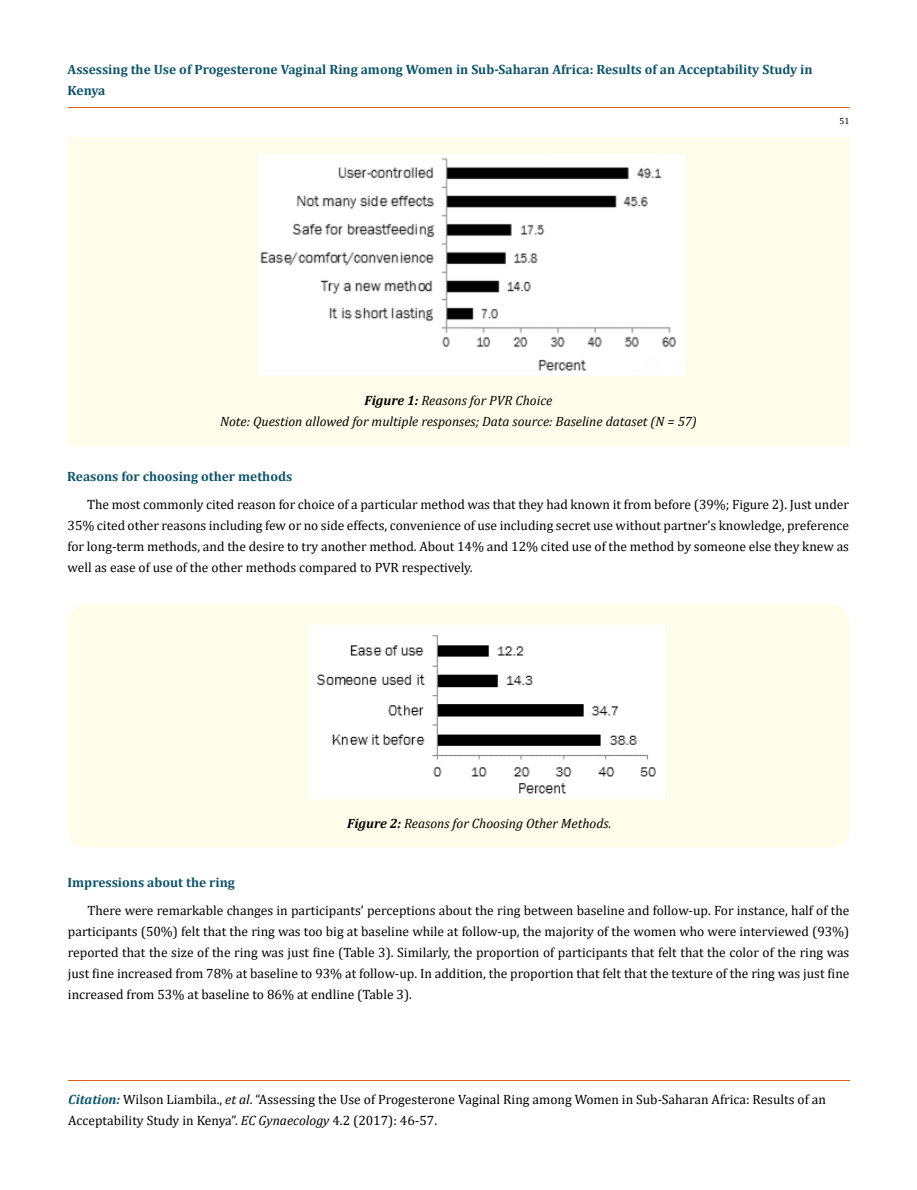
<style>
.page{position:relative;width:917px;height:1190px;background:#fff}
.page>*{position:absolute;margin:0;border:0;box-sizing:border-box;transform-origin:0 0}
.t1{font:13.5px/21px "Cambria";color:#000;text-align:justify}
.t2{font:700 13.5px/21px "Cambria";color:#0e546a}
.t3{font:italic 13.5px/21px "Cambria";color:#000;text-align:center}
.t4{font:9px "Cambria";color:#000}
.s1{font-weight:700}
.s2{font-weight:700;font-style:italic;color:#0e546a}
.s3{font-style:italic}
</style>
<div class="page">
<hr style="left:68px;top:108px;width:781px;height:1px;background:#e05d1a">
<hr style="left:68px;top:1080px;width:781px;height:1px;background:#e05d1a">
<div style="left:68px;top:604px;width:781px;height:243px;background:#fffde9;border-radius:18px"></div>
<div style="left:68px;top:137px;width:781px;height:309px;background:#fffde9"></div>
<img style="left:258px;top:155px;width:427px;height:220px">
<img style="left:308px;top:625px;width:356px;height:173px">
<p class="t2" style="left:68px;top:58px;width:746px">Assessing the Use of Progesterone Vaginal Ring among Women in Sub-Saharan Africa: Results of an Acceptability Study in<br>Kenya</p>
<p class="t4" style="left:839px;top:116px;width:11px">51</p>
<p class="t3" style="left:220px;top:389px;width:478px"><span class="s1">Figure 1:</span> Reasons for PVR Choice<br>Note: Question allowed for multiple responses; Data source: Baseline dataset (N = 57)</p>
<p class="t2" style="left:67px;top:466px;width:227px">Reasons for choosing other methods</p>
<p class="t1" style="left:68px;top:494px;width:783px;text-indent:19px">The most commonly cited reason for choice of a particular method was that they had known it from before (39%; Figure 2). Just under 35% cited other reasons including few or no side effects, convenience of use including secret use without partner’s knowledge, preference for long-term methods, and the desire to try another method. About 14% and 12% cited use of the method by someone else they knew as well as ease of use of the other methods compared to PVR respectively.</p>
<p class="t3" style="left:347px;top:812px;width:266px"><span class="s1">Figure 2:</span> Reasons for Choosing Other Methods.</p>
<p class="t2" style="left:68px;top:871px;width:169px">Impressions about the ring</p>
<p class="t1" style="left:68px;top:899px;width:783px;text-indent:19px">There were remarkable changes in participants’ perceptions about the ring between baseline and follow-up. For instance, half of the participants (50%) felt that the ring was too big at baseline while at follow-up, the majority of the women who were interviewed (93%) reported that the size of the ring was just fine (Table 3). Similarly, the proportion of participants that felt that the color of the ring was just fine increased from 78% at baseline to 93% at follow-up. In addition, the proportion that felt that the texture of the ring was just fine increased from 53% at baseline to 86% at endline (Table 3).</p>
<p class="t1" style="left:68px;top:1089px;width:759px"><span class="s2">Citation:</span> Wilson Liambila., <span class="s3">et al</span>. “Assessing the Use of Progesterone Vaginal Ring among Women in Sub-Saharan Africa: Results of an<br>Acceptability Study in Kenya”. <span class="s3">EC Gynaecology</span> 4.2 (2017): 46-57.</p>
</div>
